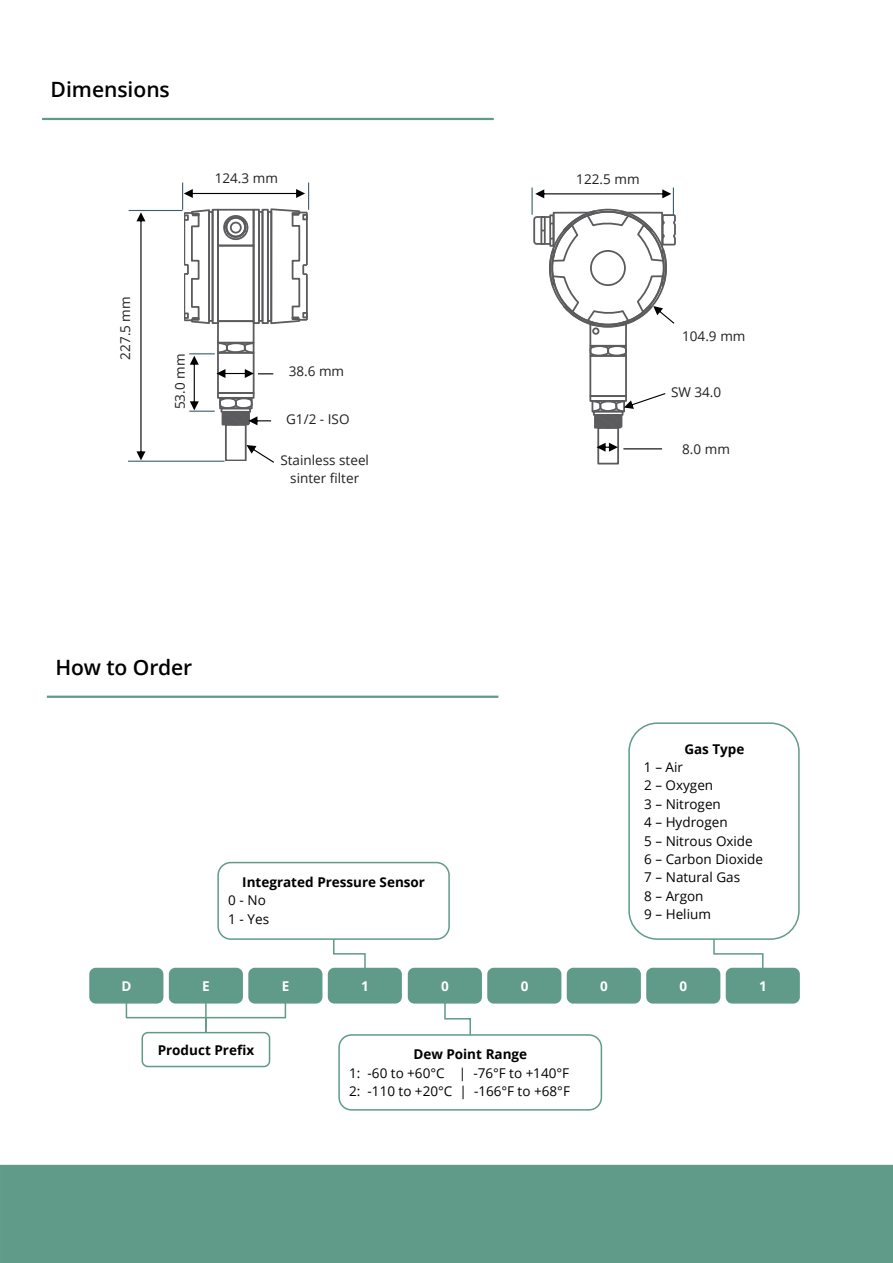
<style>
.page{position:relative;width:893px;height:1263px;background:#fff}
.page>*{position:absolute;margin:0;border:0;box-sizing:border-box;transform-origin:0 0}
.t1{font:600 21.15px "Open Sans";letter-spacing:-.005em;color:#000}
.t2{font:600 21px "Open Sans";color:#000}
.t3{font:13.5px/18.5px "Open Sans";color:#000}
.t4{font:13.5px/18.3px "Open Sans";color:#212120;text-align:center}
.t5{font:700 13.5px "Open Sans";letter-spacing:-.005em;color:#000}
.t6{font:700 13.5px "Open Sans";color:#fff}
</style>
<div class="page">
<hr style="left:42px;top:118px;width:452px;height:2px;background:#609a89">
<hr style="left:47px;top:696px;width:451px;height:2px;background:#609a89">
<div style="left:142px;top:1032px;width:128px;height:35px;border:2px solid #609a89;border-radius:6px"></div>
<div style="left:217px;top:862px;width:233px;height:78px;border:2px solid #609a89;border-radius:13px"></div>
<div style="left:409px;top:969px;width:72px;height:34px;background:#609a89;border-radius:6px"></div>
<div style="left:408px;top:968px;width:74px;height:36px;border:2px solid #609a89;border-radius:6px"></div>
<div style="left:488px;top:969px;width:72px;height:34px;background:#609a89;border-radius:6px"></div>
<div style="left:487px;top:968px;width:74px;height:36px;border:2px solid #609a89;border-radius:6px"></div>
<div style="left:568px;top:969px;width:72px;height:34px;background:#609a89;border-radius:6px"></div>
<div style="left:567px;top:968px;width:74px;height:36px;border:2px solid #609a89;border-radius:6px"></div>
<div style="left:647px;top:969px;width:72px;height:34px;background:#609a89;border-radius:6px"></div>
<div style="left:646px;top:968px;width:74px;height:36px;border:2px solid #609a89;border-radius:6px"></div>
<div style="left:90px;top:969px;width:72px;height:34px;background:#609a89;border-radius:6px"></div>
<div style="left:89px;top:968px;width:74px;height:36px;border:2px solid #609a89;border-radius:6px"></div>
<div style="left:170px;top:969px;width:72px;height:34px;background:#609a89;border-radius:6px"></div>
<div style="left:169px;top:968px;width:74px;height:35px;border:2px solid #609a89;border-radius:6px"></div>
<div style="left:329px;top:969px;width:72px;height:34px;background:#609a89;border-radius:6px"></div>
<div style="left:328px;top:968px;width:74px;height:35px;border:2px solid #609a89;border-radius:6px"></div>
<div style="left:249px;top:969px;width:73px;height:34px;background:#609a89;border-radius:6px"></div>
<div style="left:248px;top:968px;width:74px;height:36px;border:2px solid #609a89;border-radius:6px"></div>
<div style="left:727px;top:969px;width:72px;height:34px;background:#609a89;border-radius:6px"></div>
<div style="left:726px;top:968px;width:74px;height:36px;border:2px solid #609a89;border-radius:6px"></div>
<div style="left:628px;top:722px;width:172px;height:218px;border:2px solid #609a89;border-radius:28px"></div>
<svg style="left:713px;top:938px;width:51px;height:32px"></svg>
<svg style="left:125px;top:1001px;width:162px;height:33px"></svg>
<hr style="left:205px;top:1003px;width:2px;height:25px;background:#609a89">
<svg style="left:332px;top:937px;width:34px;height:33px"></svg>
<div style="left:338px;top:1034px;width:264px;height:77px;border:2px solid #609a89;border-radius:12px"></div>
<svg style="left:443px;top:1001px;width:29px;height:35px"></svg>
<div style="left:0;top:1165px;width:893px;height:98px;background:#609a89"></div>
<div style="left:589px;top:355px;width:38px;height:42px;border:2px solid #5b5b5d"></div>
<div style="left:589px;top:395px;width:38px;height:7px;border:2px solid #5b5b5d"></div>
<svg style="left:590px;top:393px;width:75px;height:72px"></svg>
<svg style="left:532px;top:188px;width:143px;height:169px"></svg>
<div style="left:225px;top:424px;width:22px;height:37px;border:2px solid #5b5b5d"></div>
<hr style="left:129px;top:210px;width:54px;height:1px;background:#405d6e">
<hr style="left:128px;top:461px;width:97px;height:1px;background:#405d6e">
<svg style="left:136px;top:212px;width:9px;height:248px"></svg>
<svg style="left:182px;top:182px;width:127px;height:245px"></svg>
<svg style="left:246px;top:445px;width:28px;height:18px"></svg>
<h2 class="t2" style="left:51px;top:75px;width:121px">Dimensions</h2>
<p class="t4" style="left:215px;top:168px;width:65px">124.3 mm</p>
<p class="t4" style="left:116px;top:360px;width:65px;rotate:-90deg">227.5 mm</p>
<p class="t4" style="left:171px;top:409px;width:57px;rotate:-90deg">53.0 mm</p>
<p class="t4" style="left:289px;top:361px;width:57px">38.6 mm</p>
<p class="t4" style="left:286px;top:410px;width:65px">G1/2 - ISO</p>
<p class="t4" style="left:280px;top:450px;width:90px">Stainless steel sinter filter</p>
<h1 class="t1" style="left:55px;top:653px;width:138px">How to Order</h1>
<p class="t5" style="left:242px;top:872px;width:184px">Integrated Pressure Sensor</p>
<p class="t3" style="left:228px;top:891px;width:42px">0-No<br>1 - Yes</p>
<p class="t4" style="left:576px;top:169px;width:65px">122.5 mm</p>
<p class="t4" style="left:682px;top:326px;width:65px">104.9 mm</p>
<p class="t4" style="left:671px;top:382px;width:52px">SW 34.0</p>
<p class="t4" style="left:682px;top:439px;width:49px">8.0 mm</p>
<p class="t5" style="left:684px;top:739px;width:62px">Gas Type</p>
<p class="t3" style="left:644px;top:757px;width:121px">1 – Air<br>2 – Oxygen<br>3 – Nitrogen<br>4 – Hydrogen<br>5 – Nitrous Oxide<br>6 – Carbon Dioxide<br>7 – Natural Gas<br>8 – Argon<br>9 – Helium</p>
<p class="t6" style="left:121px;top:977px;width:11px">D</p>
<p class="t6" style="left:202px;top:977px;width:9px">E</p>
<p class="t6" style="left:282px;top:977px;width:9px">E</p>
<p class="t6" style="left:361px;top:977px;width:9px">1</p>
<p class="t6" style="left:441px;top:977px;width:9px">0</p>
<p class="t6" style="left:521px;top:977px;width:9px">0</p>
<p class="t6" style="left:600px;top:977px;width:9px">0</p>
<p class="t6" style="left:680px;top:977px;width:9px">0</p>
<p class="t6" style="left:759px;top:977px;width:9px">1</p>
<p class="t5" style="left:158px;top:1041px;width:98px">Product Prefix</p>
<p class="t5" style="left:413px;top:1045px;width:115px">Dew Point Range</p>
<p class="t3" style="left:349px;top:1063px;width:223px">1: -60 to +60°C | -76°F to +140°F<br>2: -110 to +20°C | -166°F to +68°F</p>
</div>
